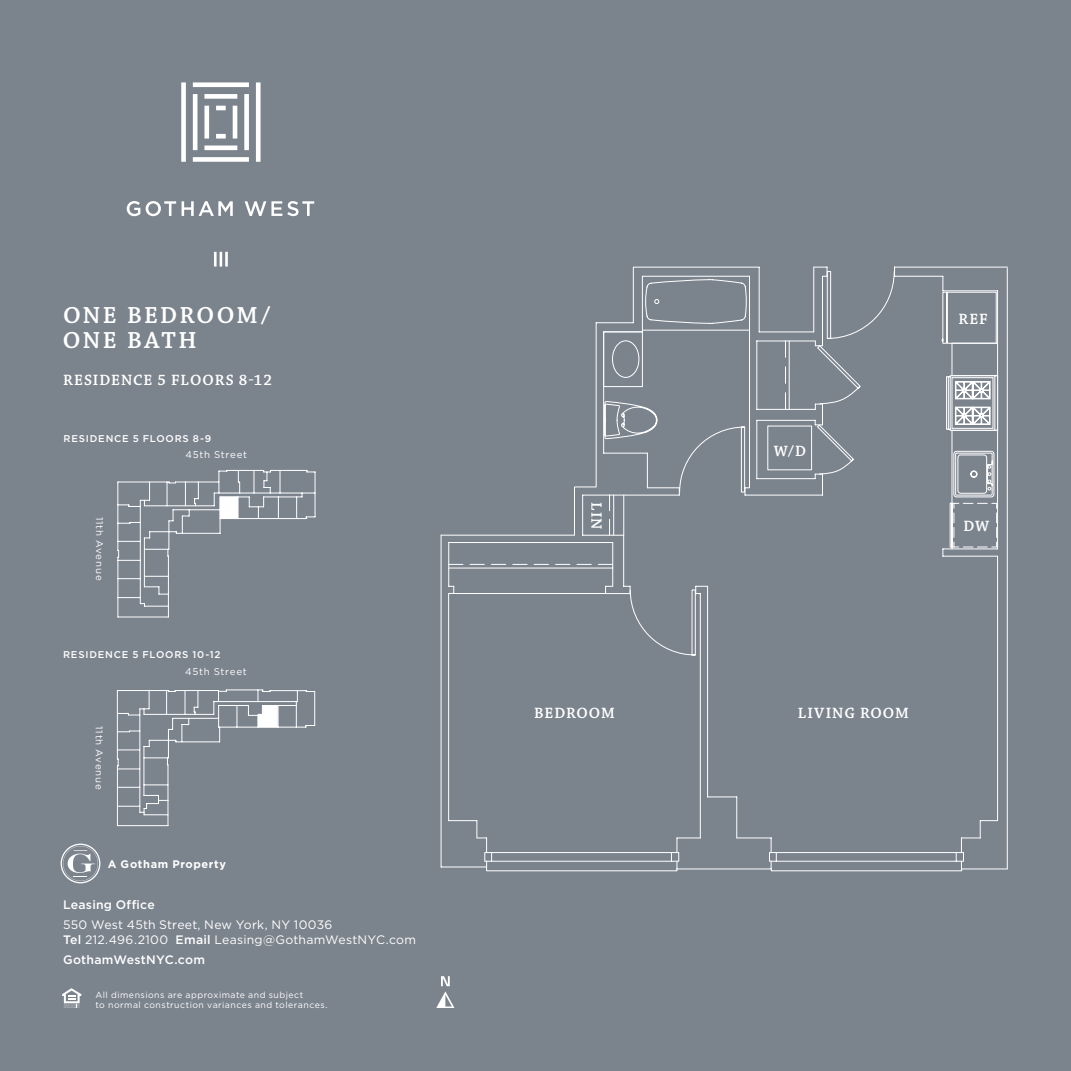
<style>
.page{position:relative;width:1071px;height:1071px;background:#7b838d}
.page>*{position:absolute;margin:0;border:0;box-sizing:border-box;transform-origin:0 0}
.t1{font:600 24.5px/25.4px "Chaparral Pro";letter-spacing:.09em;color:#fff}
.t2{font:600 15.75px "Chaparral Pro";letter-spacing:.065em;color:#fff}
.t3{font:12.25px/14.7px "Gotham HTF";letter-spacing:.02em;color:#fff}
.t4{font:500 12.25px "Gotham HTF";letter-spacing:.02em;color:#fff}
.t5{font:700 11.03px "Gotham HTF";letter-spacing:.06em;color:#fff}
.t6{font:500 9.8px "Gotham HTF";letter-spacing:.085em;color:#fff}
.t7{font:9.8px "Gotham HTF";letter-spacing:.07em;color:#fff}
.t8{font:8.75px/10.5px "Gotham HTF";letter-spacing:.055em;color:#fff}
.s1{font-weight:500}
</style>
<div class="page">
<svg style="left:127px;top:82px;width:187px;height:185px"></svg>
<svg style="left:62px;top:988px;width:19px;height:20px"></svg>
<svg style="left:61px;top:844px;width:39px;height:39px"></svg>
<svg style="left:436px;top:976px;width:18px;height:32px"></svg>
<hr style="left:1007px;top:268px;width:1px;height:601px;background:#fff">
<hr style="left:441px;top:535px;width:1px;height:332px;background:#fff">
<hr style="left:441px;top:867px;width:46px;height:1px;background:#fff">
<hr style="left:449px;top:542px;width:164px;height:1px;background:#fff">
<hr style="left:448px;top:593px;width:1px;height:228px;background:#fff">
<hr style="left:895px;top:267px;width:113px;height:1px;background:#fff">
<svg style="left:449px;top:820px;width:27px;height:2px"></svg>
<hr style="left:449px;top:568px;width:164px;height:1px;background:#fff">
<svg style="left:449px;top:564px;width:27px;height:1px"></svg>
<svg style="left:476px;top:279px;width:532px;height:591px"></svg>
<svg style="left:484px;top:536px;width:513px;height:336px"></svg>
<svg style="left:629px;top:536px;width:266px;height:120px"></svg>
<svg style="left:449px;top:586px;width:5px;height:8px"></svg>
<svg style="left:605px;top:586px;width:26px;height:8px"></svg>
<hr style="left:448px;top:542px;width:1px;height:44px;background:#fff">
<hr style="left:454px;top:593px;width:152px;height:1px;background:#fff">
<svg style="left:440px;top:266px;width:558px;height:270px"></svg>
<hr style="left:143px;top:747px;width:1px;height:48px;background:#fff">
<hr style="left:144px;top:714px;width:70px;height:1px;background:#fff">
<hr style="left:262px;top:705px;width:34px;height:1px;background:#fff">
<hr style="left:214px;top:701px;width:83px;height:1px;background:#fff">
<hr style="left:139px;top:709px;width:1px;height:103px;background:#fff">
<svg style="left:118px;top:784px;width:50px;height:4px"></svg>
<hr style="left:173px;top:718px;width:46px;height:1px;background:#fff">
<hr style="left:168px;top:765px;width:1px;height:61px;background:#fff">
<hr style="left:314px;top:692px;width:1px;height:34px;background:#fff">
<hr style="left:117px;top:825px;width:51px;height:1px;background:#fff">
<hr style="left:175px;top:690px;width:44px;height:1px;background:#fff">
<hr style="left:176px;top:741px;width:44px;height:1px;background:#fff">
<hr style="left:219px;top:727px;width:87px;height:1px;background:#fff">
<hr style="left:270px;top:690px;width:36px;height:1px;background:#fff">
<hr style="left:226px;top:689px;width:37px;height:1px;background:#fff">
<hr style="left:117px;top:766px;width:1px;height:60px;background:#fff">
<hr style="left:117px;top:690px;width:52px;height:1px;background:#fff">
<svg style="left:117px;top:691px;width:82px;height:79px"></svg>
<svg style="left:118px;top:795px;width:50px;height:20px"></svg>
<svg style="left:296px;top:691px;width:2px;height:36px"></svg>
<svg style="left:213px;top:690px;width:66px;height:52px"></svg>
<hr style="left:144px;top:538px;width:1px;height:49px;background:#fff">
<hr style="left:144px;top:505px;width:70px;height:1px;background:#fff">
<hr style="left:264px;top:497px;width:38px;height:1px;background:#fff">
<hr style="left:220px;top:497px;width:1px;height:36px;background:#fff">
<hr style="left:214px;top:493px;width:101px;height:1px;background:#fff">
<hr style="left:140px;top:500px;width:1px;height:104px;background:#fff">
<svg style="left:118px;top:576px;width:50px;height:3px"></svg>
<hr style="left:173px;top:509px;width:47px;height:1px;background:#fff">
<svg style="left:278px;top:471px;width:3px;height:47px"></svg>
<svg style="left:306px;top:470px;width:9px;height:3px"></svg>
<hr style="left:168px;top:556px;width:1px;height:61px;background:#fff">
<svg style="left:296px;top:493px;width:19px;height:26px"></svg>
<hr style="left:315px;top:472px;width:1px;height:45px;background:#fff">
<hr style="left:118px;top:617px;width:50px;height:1px;background:#fff">
<hr style="left:176px;top:482px;width:43px;height:1px;background:#fff">
<hr style="left:117px;top:482px;width:1px;height:68px;background:#fff">
<svg style="left:118px;top:586px;width:50px;height:21px"></svg>
<svg style="left:214px;top:470px;width:57px;height:49px"></svg>
<hr style="left:176px;top:533px;width:44px;height:1px;background:#fff">
<hr style="left:220px;top:518px;width:86px;height:1px;background:#fff">
<hr style="left:271px;top:470px;width:36px;height:1px;background:#fff">
<hr style="left:227px;top:470px;width:37px;height:1px;background:#fff">
<hr style="left:117px;top:557px;width:1px;height:60px;background:#fff">
<svg style="left:118px;top:482px;width:81px;height:79px"></svg>
<div style="left:220px;top:497px;width:18px;height:22px;background:#fff"></div>
<h1 class="t1" style="left:63px;top:303px;width:209px">ONE BEDROOM/<br>ONE BATH</h1>
<h2 class="t2" style="left:63px;top:371px;width:211px">RESIDENCE 5 FLOORS 8-12</h2>
<p class="t6" style="left:63px;top:433px;width:149px">residence 5 FLOORS 8-9</p>
<p class="t7" style="left:185px;top:449px;width:63px">45th Street</p>
<p class="t7" style="left:105px;top:517px;width:65px;rotate:90deg">11th Avenue</p>
<p class="t6" style="left:63px;top:649px;width:159px">residence 5 FLOORS 10-12</p>
<p class="t7" style="left:185px;top:666px;width:63px">45th Street</p>
<p class="t7" style="left:105px;top:726px;width:65px;rotate:90deg">11th Avenue</p>
<p class="t5" style="left:108px;top:858px;width:120px">A Gotham Property</p>
<h3 class="t4" style="left:63px;top:898px;width:93px">Leasing Office</h3>
<h3 class="t3" style="left:63px;top:918px;width:355px">550 West 45th Street, New York, NY 10036<br><span class="s1">Tel</span> 212.496.2100 <span class="s1">Email</span> Leasing@GothamWestNYC.com</h3>
<h3 class="t4" style="left:63px;top:953px;width:144px">GothamWestNYC.com</h3>
<p class="t8" style="left:96px;top:989px;width:234px">All dimensions are approximate and subject<br>to normal construction variances and tolerances.</p>
<h2 class="t2" style="left:605px;top:502px;width:28px;rotate:90deg">LIN</h2>
<h2 class="t2" style="left:774px;top:442px;width:34px">W/D</h2>
<h2 class="t2" style="left:958px;top:310px;width:31px">REF</h2>
<h2 class="t2" style="left:963px;top:517px;width:27px">DW</h2>
<h2 class="t2" style="left:534px;top:704px;width:81px">BEDROOM</h2>
<h2 class="t2" style="left:798px;top:704px;width:111px">LIVING ROOM</h2>
</div>
